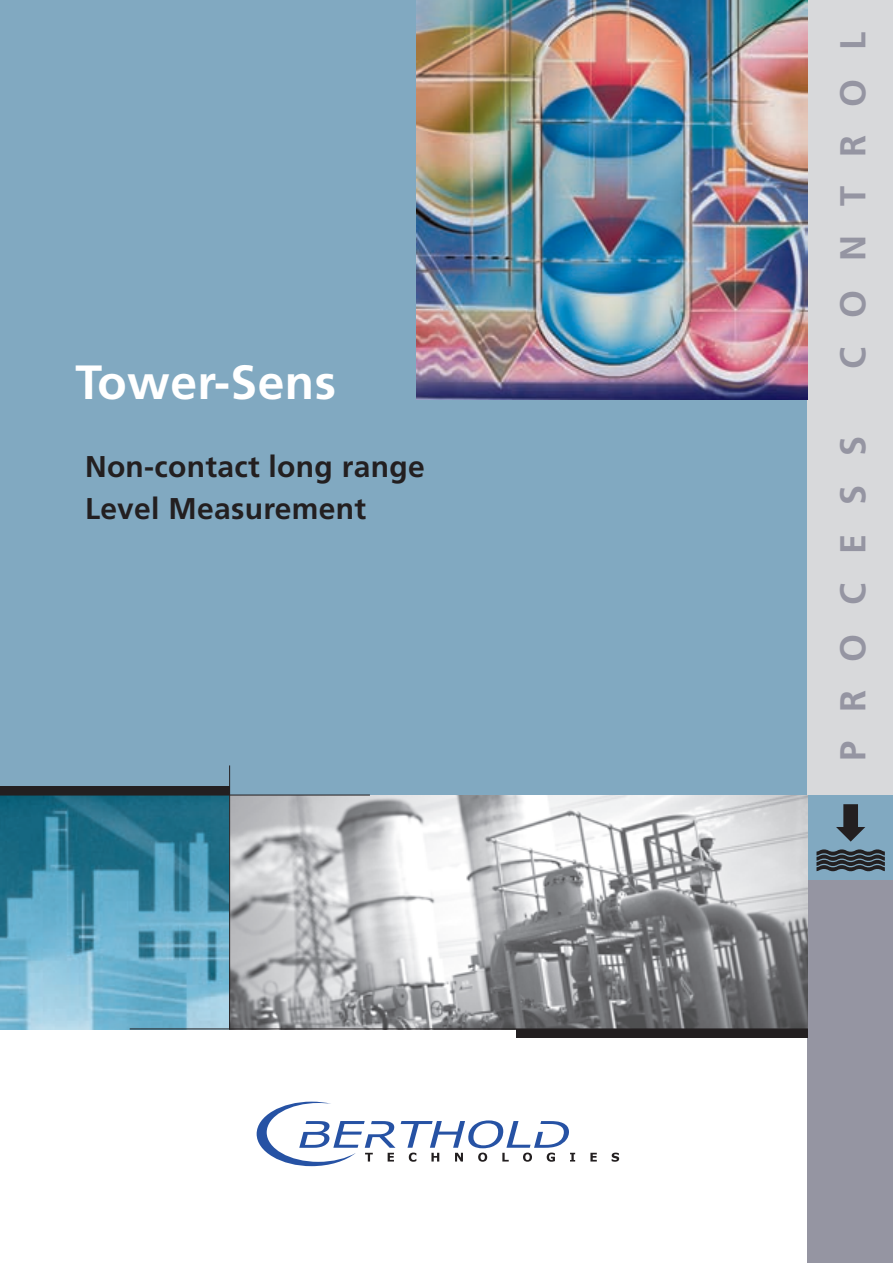
<style>
.page{position:relative;width:893px;height:1263px;background:#fff}
.page>*{position:absolute;margin:0;border:0;box-sizing:border-box;transform-origin:0 0}
.t1{font:700 48px "Frutiger LT Std";letter-spacing:.01em;color:#fff}
.t2{font:700 36px "Frutiger LT Std";letter-spacing:.8em;color:#9595a2}
.t3{font:700 30px/42px "Frutiger LT Std";letter-spacing:.01em;color:#231f20}
</style>
<div class="page">
<div style="left:0;top:0;width:893px;height:795px;background:#81a9c1"></div>
<div style="left:808px;top:0;width:85px;height:795px;background:#d8d9db"></div>
<div style="left:808px;top:795px;width:85px;height:85px;background:#81a9c1"></div>
<svg style="left:836px;top:804px;width:29px;height:38px"></svg>
<svg style="left:816px;top:849px;width:69px;height:22px"></svg>
<div style="left:808px;top:880px;width:85px;height:383px;background:#9595a2"></div>
<img style="left:417px;top:0;width:391px;height:400px">
<img style="left:0;top:796px;width:229px;height:233px">
<img style="left:230px;top:795px;width:578px;height:234px">
<svg style="left:590px;top:1153px;width:7px;height:8px"></svg>
<svg style="left:612px;top:1152px;width:7px;height:10px"></svg>
<svg style="left:401px;top:1120px;width:174px;height:42px"></svg>
<svg style="left:257px;top:1102px;width:138px;height:64px"></svg>
<div style="left:0;top:787px;width:230px;height:8px;background:#231f20"></div>
<div style="left:517px;top:1029px;width:291px;height:8px;background:#231f20"></div>
<hr style="left:0;top:795px;width:370px;height:1px;background:#231f20">
<hr style="left:130px;top:1029px;width:678px;height:1px;background:#231f20">
<hr style="left:229px;top:765px;width:1px;height:264px;background:#231f20">
<h1 class="t1" style="left:76px;top:354px;width:262px">Tower-Sens</h1>
<p class="t3" style="left:85px;top:446px;width:341px">Non-contact long range<br>Level Measurement</p>
<p class="t2" style="left:832px;top:369px;width:338px;rotate:-90deg">CONTROL</p>
<p class="t2" style="left:832px;top:761px;width:326px;rotate:-90deg">PROCESS</p>
</div>
